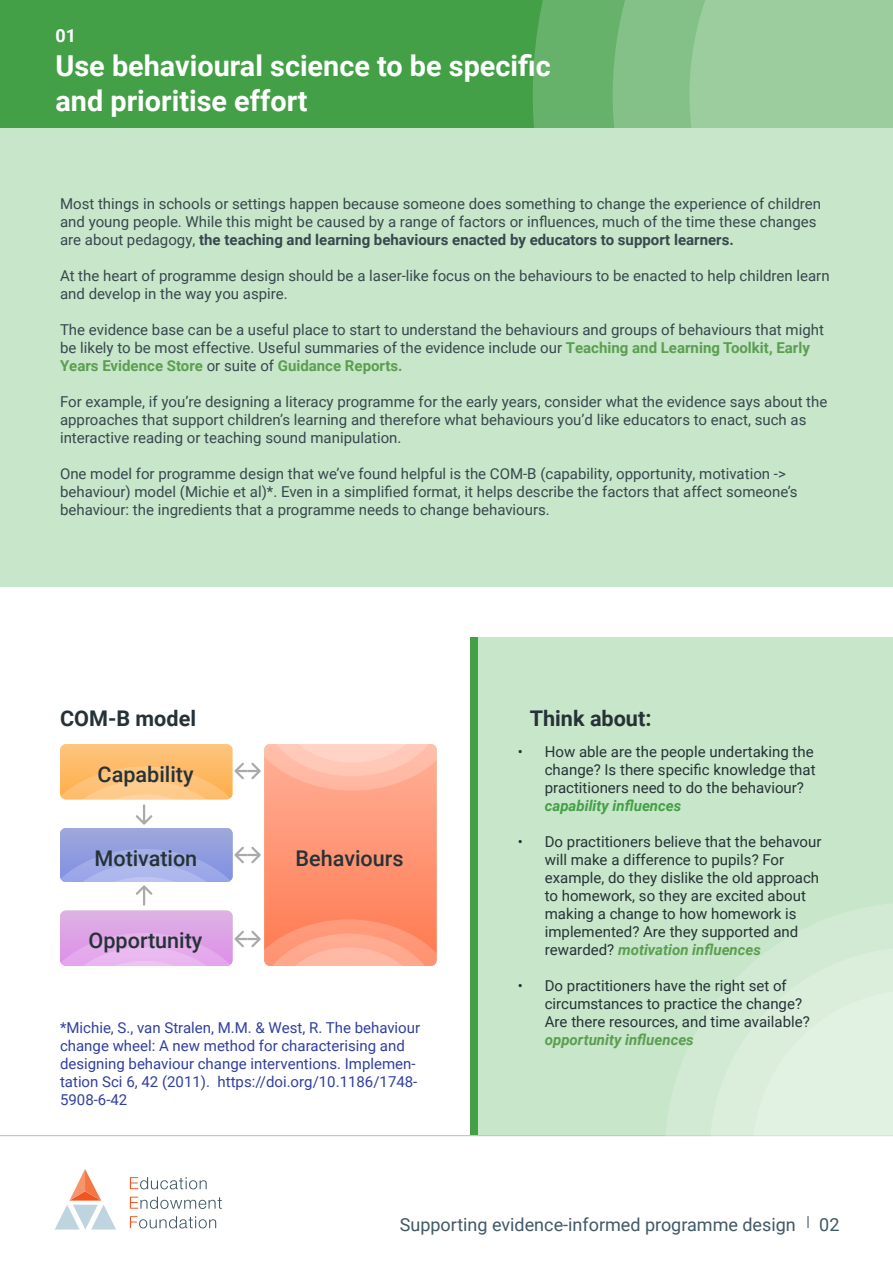
<style>
.page{position:relative;width:893px;height:1263px;background:#fff}
.page>*{position:absolute;margin:0;border:0;box-sizing:border-box;transform-origin:0 0}
.t1{font:700 28.8px "Roboto";color:#fff}
.t2{font:500 21.6px "Roboto";color:#263238}
.t3{font:700 21.6px "Roboto";color:#263238}
.t4{font:18px "Roboto";color:#415866}
.t5{font:700 18px "Roboto";color:#fff}
.t6{font:15px/18px "Roboto";color:#37474f}
.t7{font:15px/18px "Roboto";color:#263238}
.t8{font:15px/18px "Roboto";color:#303f9f}
.s1{font-weight:700}
.s2{font-weight:700;color:#5b9e51}
.s3{font-weight:700;font-style:italic;color:#43a047}
.s4{font-weight:700;font-style:italic;color:#5b9e51}
</style>
<div class="page">
<div style="left:0;top:126px;width:892px;height:460px;background:#c8e6c9"></div>
<div style="left:0;top:0;width:892px;height:128px;background:#43a047"></div>
<div style="left:533px;top:0;width:79px;height:128px;background:#67b26b"></div>
<svg style="left:612px;top:0;width:280px;height:128px;background:#93c897"></svg>
<svg style="left:0;top:1136px;width:665px;height:93px"></svg>
<svg style="left:55px;top:1169px;width:61px;height:61px"></svg>
<svg style="left:130px;top:1177px;width:92px;height:51px"></svg>
<div style="left:477px;top:638px;width:415px;height:498px;background:#c8e6c9"></div>
<svg style="left:709px;top:948px;width:183px;height:189px;fill:#d2ead3"></svg>
<svg style="left:741px;top:974px;width:151px;height:254px"></svg>
<div style="left:470px;top:638px;width:7px;height:498px;background:#43a047"></div>
<svg style="left:264px;top:744px;width:172px;height:222px;background:#fe906e"></svg>
<div style="left:60px;top:828px;width:172px;height:54px;background:#99a3dc;border-radius:6px"></div>
<div style="left:60px;top:910px;width:172px;height:56px;background:#ddb0e4;border-radius:6px"></div>
<svg style="left:60px;top:744px;width:376px;height:81px"></svg>
<svg style="left:60px;top:847px;width:201px;height:59px"></svg>
<svg style="left:60px;top:919px;width:376px;height:47px"></svg>
<p class="t5" style="left:56px;top:23px;width:22px">01</p>
<p class="t1" style="left:56px;top:46px;width:496px">Use behavioural science to be specific</p>
<p class="t1" style="left:56px;top:81px;width:254px">and prioritise effort</p>
<p class="t6" style="left:60px;top:194px;width:762px">Most things in schools or settings happen because someone does something to change the experience of children and young people. While this might be caused by a range of factors or influences, much of the time these changes are about pedagogy, <span class="s1">the teaching and learning behaviours enacted by educators to support learners.</span></p>
<p class="t6" style="left:60px;top:266px;width:771px">At the heart of programme design should be a laser-like focus on the behaviours to be enacted to help children learn and develop in the way you aspire.</p>
<p class="t6" style="left:60px;top:320px;width:765px">The evidence base can be a useful place to start to understand the behaviours and groups of behaviours that might be likely to be most effective. Useful summaries of the evidence include our <span class="s2">Teaching and Learning Toolkit, Early<br>Years Evidence Store</span> or suite of <span class="s2">Guidance Reports.</span></p>
<p class="t6" style="left:60px;top:392px;width:768px">For example, if you’re designing a literacy programme for the early years, consider what the evidence says about the approaches that support children’s learning and therefore what behaviours you’d like educators to enact, such as interactive reading or teaching sound manipulation.</p>
<p class="t6" style="left:60px;top:464px;width:739px">One model for programme design that we’ve found helpful is the COM-B (capability, opportunity, motivation -&gt; behaviour) model (Michie et al)*. Even in a simplified format, it helps describe the factors that affect someone’s behaviour: the ingredients that a programme needs to change behaviours.</p>
<p class="t3" style="left:60px;top:703px;width:137px">COM-B model</p>
<p class="t2" style="left:98px;top:759px;width:98px">Capability</p>
<p class="t2" style="left:94px;top:843px;width:104px">Motivation</p>
<p class="t2" style="left:296px;top:843px;width:110px">Behaviours</p>
<p class="t2" style="left:88px;top:925px;width:115px">Opportunity</p>
<p class="t8" style="left:60px;top:1018px;width:361px">*Michie, S., van Stralen, M.M. &amp; West, R. The behaviour change wheel: A new method for characterising and designing behaviour change interventions. Implemen&shy;tation Sci 6, 42 (2011). https://doi.org/10.1186/1748- 5908-6-42</p>
<p class="t3" style="left:530px;top:703px;width:123px">Think about:</p>
<p class="t7" style="left:544px;top:742px;width:272px;text-indent:-27px">• How able are the people undertaking the change? Is there specific knowledge that practitioners need to do the behaviour? <span class="s3">capability influences</span></p>
<p class="t7" style="left:544px;top:832px;width:278px;text-indent:-27px">• Do practitioners believe that the behavour will make a difference to pupils? For example, do they dislike the old approach to homework, so they are excited about making a change to how homework is implemented? Are they supported and rewarded? <span class="s4">motivation influences</span></p>
<p class="t7" style="left:544px;top:976px;width:266px;text-indent:-27px">• Do practitioners have the right set of circumstances to practice the change?<br>Are there resources, and time available? <span class="s4">opportunity influences</span></p>
<p class="t4" style="left:400px;top:1212px;width:397px">Supporting evidence-informed programme design</p>
<p class="t4" style="left:819px;top:1212px;width:22px">02</p>
</div>
